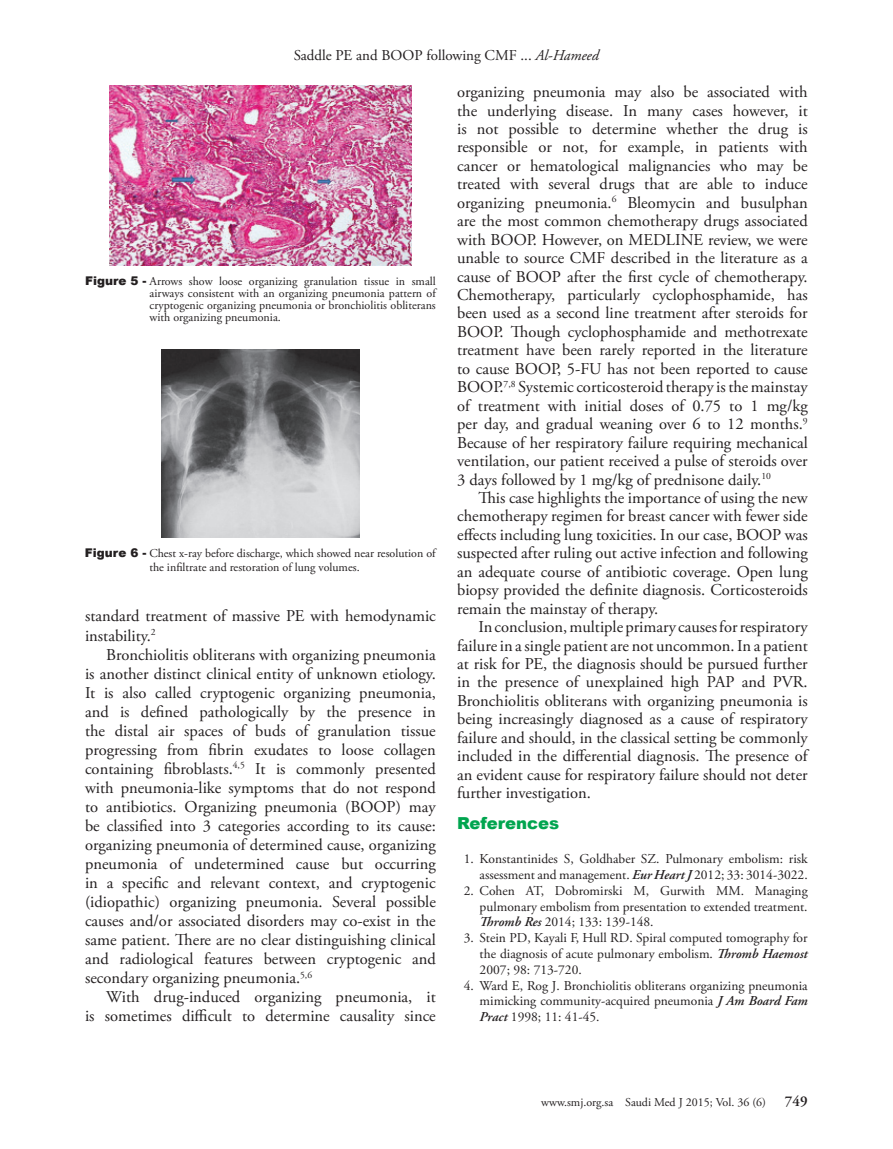
<style>
.page{position:relative;width:893px;height:1149px;background:#fff}
.page>*{position:absolute;margin:0;border:0;box-sizing:border-box;transform-origin:0 0}
.t1{font:16.5px/18.5px "Adobe Garamond Pro";color:#231f20;text-align:justify}
.t2{font:900 16.5px "Arial";color:#00a54f}
.t3{font:15px "Adobe Garamond Pro";color:#231f20}
.t4{font:600 15px "Adobe Garamond Pro";color:#231f20}
.t5{font:13.5px/15.8px "Adobe Garamond Pro";color:#231f20;text-align:justify}
.t6{font:12px/12px "Adobe Garamond Pro";color:#231f20}
.s1{font-style:italic}
.s2{font-family:"Arial";font-weight:900}
.s3{font-weight:600;font-style:italic}
</style>
<div class="page">
<img style="left:109px;top:85px;width:302px;height:180px">
<img style="left:161px;top:349px;width:198px;height:188px">
<p class="t3" style="left:294px;top:46px;width:307px">Saddle PE and BOOP following CMF ... <span class="s1">Al-Hameed</span></p>
<p class="t6" style="left:150px;top:276px;width:288px;text-align:justify;text-indent:-64px"><span class="s2">Figure 5 -</span> Arrows show loose organizing granulation tissue in small airways consistent with an organizing pneumonia pattern of cryptogenic organizing pneumonia or bronchiolitis obliterans with organizing pneumonia.</p>
<p class="t6" style="left:149px;top:546px;width:288px;line-height:14.4px;text-indent:-64px"><span class="s2">Figure 6 -</span> Chest x-ray before discharge, which showed near resolution of the infiltrate and restoration of lung volumes.</p>
<p class="t1" style="left:85px;top:607px;width:352px;line-height:19.4px">standard treatment of massive PE with hemodynamic instability.<sup>2</sup></p>
<p class="t1" style="left:85px;top:645px;width:352px;line-height:19px;text-indent:21px">Bronchiolitis obliterans with organizing pneumonia is another distinct clinical entity of unknown etiology.<br>It is also called cryptogenic organizing pneumonia, and is defined pathologically by the presence in the distal air spaces of buds of granulation tissue progressing from fibrin exudates to loose collagen containing fibroblasts.<sup>4,5</sup> It is commonly presented with pneumonia-like symptoms that do not respond to antibiotics. Organizing pneumonia (BOOP) may be classified into 3 categories according to its cause: organizing pneumonia of determined cause, organizing pneumonia of undetermined cause but occurring in a specific and relevant context, and cryptogenic (idiopathic) organizing pneumonia. Several possible causes and/or associated disorders may co-exist in the same patient. There are no clear distinguishing clinical and radiological features between cryptogenic and secondary organizing pneumonia.<sup>5,6</sup></p>
<p class="t1" style="left:85px;top:987px;width:352px;line-height:19px;text-align:right">With drug-induced organizing pneumonia, it<br>is sometimes difficult to determine causality since</p>
<p class="t1" style="left:457px;top:83px;width:352px">organizing pneumonia may also be associated with the underlying disease. In many cases however, it is not possible to determine whether the drug is responsible or not, for example, in patients with cancer or hematological malignancies who may be treated with several drugs that are able to induce organizing pneumonia.<sup>6</sup> Bleomycin and busulphan are the most common chemotherapy drugs associated with BOOP. However, on MEDLINE review, we were unable to source CMF described in the literature as a cause of BOOP after the first cycle of chemotherapy.<br>Chemotherapy, particularly cyclophosphamide, has been used as a second line treatment after steroids for BOOP. Though cyclophosphamide and methotrexate treatment have been rarely reported in the literature to cause BOOP, 5-FU has not been reported to cause BOOP.<sup>7,8</sup> Systemic corticosteroid therapy is the mainstay of treatment with initial doses of 0.75 to 1 mg/kg per day, and gradual weaning over 6 to 12 months.<sup>9<br></sup>Because of her respiratory failure requiring mechanical ventilation, our patient received a pulse of steroids over 3 days followed by 1 mg/kg of prednisone daily.<sup>10</sup></p>
<p class="t1" style="left:457px;top:489px;width:352px;text-indent:21px">This case highlights the importance of using the new chemotherapy regimen for breast cancer with fewer side effects including lung toxicities. In our case, BOOP was suspected after ruling out active infection and following an adequate course of antibiotic coverage. Open lung biopsy provided the definite diagnosis. Corticosteroids remain the mainstay of therapy.</p>
<p class="t1" style="left:457px;top:618px;width:352px;text-indent:21px">In conclusion, multiple primary causes for respiratory failure in a single patient are not uncommon. In a patient at risk for PE, the diagnosis should be pursued further in the presence of unexplained high PAP and PVR.<br>Bronchiolitis obliterans with organizing pneumonia is being increasingly diagnosed as a cause of respiratory failure and should, in the classical setting be commonly included in the differential diagnosis. The presence of an evident cause for respiratory failure should not deter further investigation.</p>
<p class="t2" style="left:457px;top:811px;width:104px">References</p>
<p class="t5" style="left:464px;top:851px;width:345px;text-align:right">1. Konstantinides S, Goldhaber SZ. Pulmonary embolism: risk assessment and management. <span class="s3">Eur Heart J</span> 2012; 33: 3014-3022.</p>
<p class="t5" style="left:480px;top:882px;width:330px;text-indent:-16px">2. Cohen AT, Dobromirski M, Gurwith MM. Managing pulmonary embolism from presentation to extended treatment.<br><span class="s3">Thromb Res</span> 2014; 133: 139-148.</p>
<p class="t5" style="left:480px;top:930px;width:330px;text-indent:-16px">3. Stein PD, Kayali F, Hull RD. Spiral computed tomography for the diagnosis of acute pulmonary embolism. <span class="s3">Thromb Haemost </span>2007; 98: 713-720.</p>
<p class="t5" style="left:480px;top:977px;width:330px;text-indent:-16px">4. Ward E, Rog J. Bronchiolitis obliterans organizing pneumonia mimicking community-acquired pneumonia <span class="s3">J Am Board Fam Pract</span> 1998; 11: 41-45.</p>
<p class="t6" style="left:541px;top:1096px;width:225px">www.smj.org.sa Saudi Med J 2015; Vol. 36 (6)</p>
<p class="t4" style="left:785px;top:1092px;width:24px">749</p>
</div>
